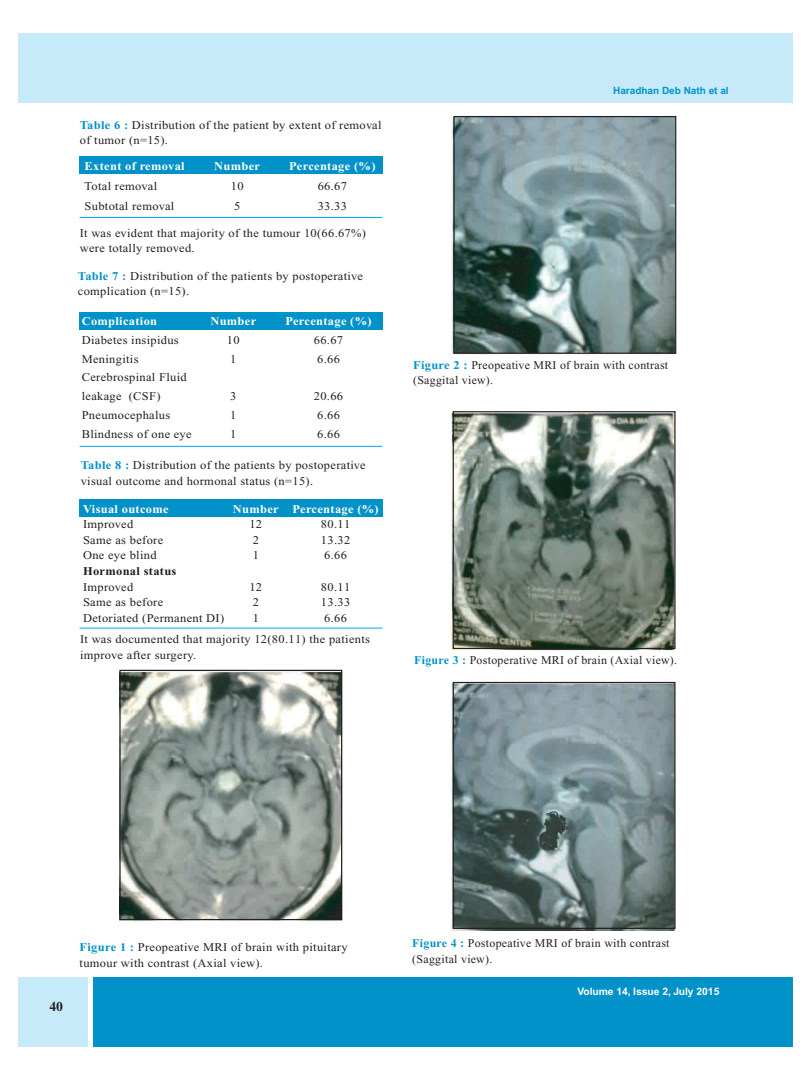
<style>
.page{position:relative;width:810px;height:1080px;background:#fff}
.page>*{position:absolute;margin:0;border:0;box-sizing:border-box;transform-origin:0 0}
.t1{font:700 13.75px "Times New Roman";color:#231f20}
.t2{font:11.88px/15.6px "Times New Roman";letter-spacing:.025em;color:#231f20;scale:1.05 1}
.t3{font:11.88px/15.6px "Times New Roman";letter-spacing:.025em;color:#231f20}
.t4{font:700 11.88px "Times New Roman";letter-spacing:.025em;color:#fff;scale:1.05 1}
.t5{font:700 11.88px "Times New Roman";letter-spacing:.025em;color:#231f20;scale:1.05 1}
.t6{font:700 10.25px "Helvetica";color:#fff}
.t7{font:700 10px "Helvetica";color:#0092c8}
.s1{font-weight:700;color:#0092c8}
</style>
<div class="page">
<img style="left:120px;top:117px;width:554px;height:813px">
<div style="left:79px;top:156px;width:303px;height:18px;background:#0092c8"></div>
<div style="left:79px;top:312px;width:303px;height:17px;background:#0092c8"></div>
<div style="left:79px;top:500px;width:303px;height:17px;background:#0092c8"></div>
<div style="left:19px;top:34px;width:774px;height:69px;background:#c6eafa"></div>
<div style="left:94px;top:978px;width:699px;height:69px;background:#0092c8"></div>
<div style="left:19px;top:978px;width:69px;height:69px;background:#c6eafa"></div>
<hr style="left:80px;top:217px;width:302px;height:1px;background:#00aeef">
<hr style="left:80px;top:446px;width:302px;height:1px;background:#00aeef">
<hr style="left:80px;top:628px;width:302px;height:1px;background:#00aeef">
<div style="left:119px;top:670px;width:223px;height:250px;border:1px solid #231f20"></div>
<div style="left:453px;top:411px;width:223px;height:238px;border:1px solid #231f20"></div>
<div style="left:453px;top:682px;width:223px;height:247px;border:1px solid #231f20"></div>
<div style="left:453px;top:116px;width:223px;height:238px;border:1px solid #231f20"></div>
<p class="t2" style="left:80px;top:117px;width:289px"><span class="s1">Table 6 :</span> Distribution of the patient by extent of removal of tumor (n=15).</p>
<p class="t4" style="left:85px;top:160px;width:97px">Extent of removal</p>
<p class="t4" style="left:214px;top:160px;width:45px">Number</p>
<p class="t4" style="left:289px;top:160px;width:84px">Percentage (%)</p>
<p class="t2" style="left:85px;top:179px;width:71px">Total removal</p>
<p class="t2" style="left:231px;top:179px;width:14px">10</p>
<p class="t2" style="left:318px;top:179px;width:29px">66.67</p>
<p class="t2" style="left:85px;top:199px;width:87px">Subtotal removal</p>
<p class="t2" style="left:234px;top:199px;width:7px">5</p>
<p class="t2" style="left:318px;top:199px;width:29px">33.33</p>
<p class="t2" style="left:80px;top:225px;width:274px">It was evident that majority of the tumour 10(66.67%) were totally removed.</p>
<p class="t2" style="left:78px;top:268px;width:273px"><span class="s1">Table 7 :</span> Distribution of the patients by postoperative complication (n=15).</p>
<p class="t4" style="left:82px;top:314px;width:73px">Complication</p>
<p class="t4" style="left:210px;top:314px;width:45px">Number</p>
<p class="t4" style="left:285px;top:314px;width:84px">Percentage (%)</p>
<p class="t2" style="left:82px;top:332px;width:94px">Diabetes insipidus</p>
<p class="t2" style="left:227px;top:332px;width:14px">10</p>
<p class="t2" style="left:314px;top:332px;width:29px">66.67</p>
<p class="t2" style="left:82px;top:351px;width:56px">Meningitis</p>
<p class="t2" style="left:230px;top:351px;width:7px">1</p>
<p class="t2" style="left:317px;top:351px;width:23px">6.66</p>
<p class="t2" style="left:82px;top:368px;width:102px;line-height:18.8px">Cerebrospinal Fluid leakage (CSF)</p>
<p class="t2" style="left:230px;top:388px;width:7px">3</p>
<p class="t2" style="left:314px;top:388px;width:29px">20.66</p>
<p class="t2" style="left:82px;top:407px;width:86px">Pneumocephalus</p>
<p class="t2" style="left:230px;top:407px;width:7px">1</p>
<p class="t2" style="left:317px;top:407px;width:23px">6.66</p>
<p class="t2" style="left:82px;top:426px;width:106px">Blindness of one eye</p>
<p class="t2" style="left:230px;top:426px;width:7px">1</p>
<p class="t2" style="left:317px;top:426px;width:23px">6.66</p>
<p class="t2" style="left:81px;top:458px;width:273px"><span class="s1">Table 8 :</span> Distribution of the patients by postoperative visual outcome and hormonal status (n=15).</p>
<p class="t4" style="left:83px;top:502px;width:83px">Visual outcome</p>
<p class="t4" style="left:233px;top:502px;width:140px">Number Percentage (%)</p>
<p class="t2" style="left:83px;top:517px;width:49px">Improved</p>
<p class="t2" style="left:249px;top:517px;width:14px">12</p>
<p class="t2" style="left:321px;top:517px;width:29px">80.11</p>
<p class="t2" style="left:83px;top:532px;width:78px">Same as before</p>
<p class="t2" style="left:253px;top:532px;width:7px">2</p>
<p class="t2" style="left:321px;top:532px;width:29px">13.32</p>
<p class="t2" style="left:83px;top:548px;width:72px">One eye blind</p>
<p class="t2" style="left:253px;top:548px;width:7px">1</p>
<p class="t2" style="left:324px;top:548px;width:23px">6.66</p>
<p class="t5" style="left:83px;top:564px;width:90px">Hormonal status</p>
<p class="t2" style="left:83px;top:579px;width:49px">Improved</p>
<p class="t2" style="left:249px;top:579px;width:14px">12</p>
<p class="t2" style="left:321px;top:579px;width:29px">80.11</p>
<p class="t2" style="left:83px;top:595px;width:78px">Same as before</p>
<p class="t2" style="left:253px;top:595px;width:7px">2</p>
<p class="t2" style="left:321px;top:595px;width:29px">13.33</p>
<p class="t2" style="left:83px;top:610px;width:136px">Detoriated (Permanent DI)</p>
<p class="t2" style="left:253px;top:610px;width:7px">1</p>
<p class="t2" style="left:324px;top:610px;width:23px">6.66</p>
<p class="t2" style="left:80px;top:631px;width:278px">It was documented that majority 12(80.11) the patients improve after surgery.</p>
<p class="t7" style="left:613px;top:84px;width:117px">Haradhan Deb Nath et al</p>
<p class="t3" style="left:413px;top:357px;width:257px"><span class="s1">Figure 2 :</span> Preopeative MRI of brain with contrast (Saggital view).</p>
<p class="t3" style="left:414px;top:653px;width:264px"><span class="s1">Figure 3 :</span> Postoperative MRI of brain (Axial view).</p>
<p class="t1" style="left:49px;top:999px;width:15px">40</p>
<p class="t2" style="left:80px;top:940px;width:257px"><span class="s1">Figure 1 :</span> Preopeative MRI of brain with pituitary tumour with contrast (Axial view).</p>
<p class="t3" style="left:412px;top:936px;width:259px"><span class="s1">Figure 4 :</span> Postopeative MRI of brain with contrast (Saggital view).</p>
<p class="t6" style="left:577px;top:985px;width:143px">Volume 14, Issue 2, July 2015</p>
</div>
